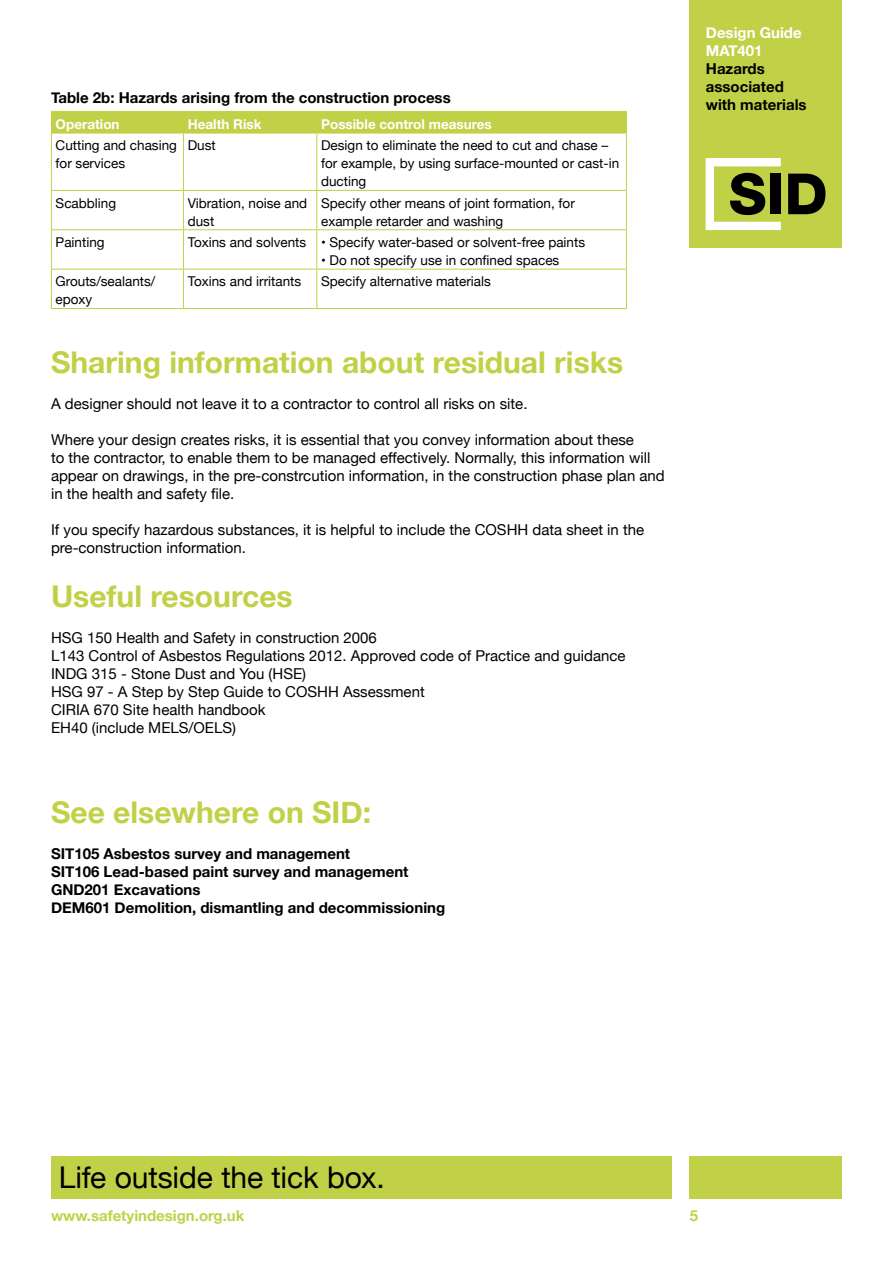
<style>
.page{position:relative;width:893px;height:1263px;background:#fff}
.page>*{position:absolute;margin:0;border:0;box-sizing:border-box;transform-origin:0 0}
.t1{font:700 30px "Helvetica Neue";color:#c1d147}
.t2{font:30px "Helvetica Neue";letter-spacing:-.005em;color:#000}
.t3{font:15px/18px "Helvetica Neue";color:#000}
.t4{font:700 15px/18px "Helvetica Neue";color:#000}
.t5{font:700 15px "Helvetica Neue";color:#c1d147}
.t6{font:700 15px/18px "Helvetica Neue";color:#fff}
.t7{font:13.5px/18px "Helvetica Neue";color:#000}
.t8{font:700 13.5px "Helvetica Neue";color:#fff}
</style>
<div class="page">
<div style="left:51px;top:1157px;width:621px;height:42px;background:#c1d147"></div>
<div style="left:690px;top:1157px;width:152px;height:42px;background:#c1d147"></div>
<div style="left:690px;top:0;width:152px;height:247px;background:#c1d147"></div>
<svg style="left:706px;top:158px;width:75px;height:72px"></svg>
<div style="left:770px;top:174px;width:11px;height:40px;background:#000"></div>
<svg style="left:788px;top:174px;width:37px;height:40px"></svg>
<div style="left:51px;top:111px;width:576px;height:22px;background:#c1d147"></div>
<hr style="left:51px;top:133px;width:133px;height:1px;background:#c1d147">
<hr style="left:51px;top:133px;width:1px;height:57px;background:#c1d147">
<hr style="left:184px;top:133px;width:133px;height:1px;background:#c1d147">
<hr style="left:183px;top:133px;width:1px;height:57px;background:#c1d147">
<hr style="left:317px;top:133px;width:310px;height:1px;background:#c1d147">
<hr style="left:316px;top:133px;width:1px;height:57px;background:#c1d147">
<hr style="left:626px;top:133px;width:1px;height:57px;background:#c1d147">
<hr style="left:51px;top:190px;width:133px;height:1px;background:#c1d147">
<hr style="left:51px;top:191px;width:1px;height:38px;background:#c1d147">
<hr style="left:184px;top:190px;width:133px;height:1px;background:#c1d147">
<hr style="left:183px;top:191px;width:1px;height:38px;background:#c1d147">
<hr style="left:317px;top:190px;width:310px;height:1px;background:#c1d147">
<hr style="left:316px;top:191px;width:1px;height:38px;background:#c1d147">
<hr style="left:626px;top:191px;width:1px;height:38px;background:#c1d147">
<hr style="left:51px;top:229px;width:133px;height:1px;background:#c1d147">
<hr style="left:51px;top:230px;width:1px;height:39px;background:#c1d147">
<hr style="left:184px;top:229px;width:133px;height:1px;background:#c1d147">
<hr style="left:183px;top:230px;width:1px;height:39px;background:#c1d147">
<hr style="left:317px;top:229px;width:310px;height:1px;background:#c1d147">
<hr style="left:316px;top:230px;width:1px;height:39px;background:#c1d147">
<hr style="left:626px;top:230px;width:1px;height:39px;background:#c1d147">
<hr style="left:51px;top:269px;width:133px;height:1px;background:#c1d147">
<hr style="left:51px;top:269px;width:1px;height:39px;background:#c1d147">
<hr style="left:184px;top:269px;width:133px;height:1px;background:#c1d147">
<hr style="left:183px;top:269px;width:1px;height:39px;background:#c1d147">
<hr style="left:317px;top:269px;width:310px;height:1px;background:#c1d147">
<hr style="left:316px;top:269px;width:1px;height:39px;background:#c1d147">
<hr style="left:626px;top:269px;width:1px;height:39px;background:#c1d147">
<hr style="left:51px;top:308px;width:133px;height:1px;background:#c1d147">
<hr style="left:184px;top:308px;width:133px;height:1px;background:#c1d147">
<hr style="left:317px;top:308px;width:310px;height:1px;background:#c1d147">
<p class="t4" style="left:51px;top:89px;width:401px">Table 2b: Hazards arising from the construction process</p>
<p class="t8" style="left:56px;top:113px;width:65px">Operation</p>
<p class="t8" style="left:188px;top:113px;width:75px">Health Risk</p>
<p class="t8" style="left:321px;top:113px;width:172px">Possible control measures</p>
<p class="t7" style="left:56px;top:137px;width:123px">Cutting and chasing for services</p>
<p class="t7" style="left:188px;top:137px;width:30px">Dust</p>
<p class="t7" style="left:321px;top:137px;width:300px">Design to eliminate the need to cut and chase – for example, by using surface-mounted or cast-in ducting</p>
<p class="t7" style="left:56px;top:194px;width:62px">Scabbling</p>
<p class="t7" style="left:188px;top:194px;width:121px">Vibration, noise and dust</p>
<p class="t7" style="left:321px;top:194px;width:255px">Specify other means of joint formation, for example retarder and washing</p>
<p class="t7" style="left:56px;top:234px;width:51px">Painting</p>
<p class="t7" style="left:188px;top:234px;width:399px">Toxins and solvents • Specify water-based or solvent-free paints</p>
<p class="t7" style="left:321px;top:252px;width:240px">• Do not specify use in confined spaces</p>
<p class="t7" style="left:56px;top:273px;width:101px">Grouts/sealants/ epoxy</p>
<p class="t7" style="left:188px;top:273px;width:115px">Toxins and irritants</p>
<p class="t7" style="left:321px;top:273px;width:171px">Specify alternative materials</p>
<h1 class="t1" style="left:51px;top:339px;width:574px">Sharing information about residual risks</h1>
<p class="t3" style="left:51px;top:396px;width:478px">A designer should not leave it to a contractor to control all risks on site.</p>
<p class="t3" style="left:51px;top:432px;width:615px">Where your design creates risks, it is essential that you convey information about these<br>to the contractor, to enable them to be managed effectively. Normally, this information will appear on drawings, in the pre-constrcution information, in the construction phase plan and in the health and safety file.</p>
<p class="t3" style="left:51px;top:522px;width:595px">If you specify hazardous substances, it is helpful to include the COSHH data sheet in the pre-construction information.</p>
<h1 class="t1" style="left:51px;top:573px;width:243px">Useful resources</h1>
<p class="t3" style="left:51px;top:630px;width:576px">HSG 150 Health and Safety in construction 2006<br>L143 Control of Asbestos Regulations 2012. Approved code of Practice and guidance INDG 315 - Stone Dust and You (HSE)<br>HSG 97 - A Step by Step Guide to COSHH Assessment<br>CIRIA 670 Site health handbook<br>EH40 (include MELS/OELS)</p>
<h1 class="t1" style="left:51px;top:789px;width:322px">See elsewhere on SID:</h1>
<p class="t4" style="left:51px;top:845px;width:396px">SIT105 Asbestos survey and management<br>SIT106 Lead-based paint survey and management GND201 Excavations<br>DEM601 Demolition, dismantling and decommissioning</p>
<p class="t6" style="left:706px;top:24px;width:97px">Design Guide<br>MAT401</p>
<p class="t4" style="left:706px;top:60px;width:102px">Hazards associated with materials</p>
<h1 class="t2" style="left:59px;top:1155px;width:327px">Life outside the tick box.</h1>
<p class="t5" style="left:51px;top:1203px;width:195px">www.safetyindesign.org.uk</p>
<p class="t5" style="left:690px;top:1203px;width:10px">5</p>
</div>
